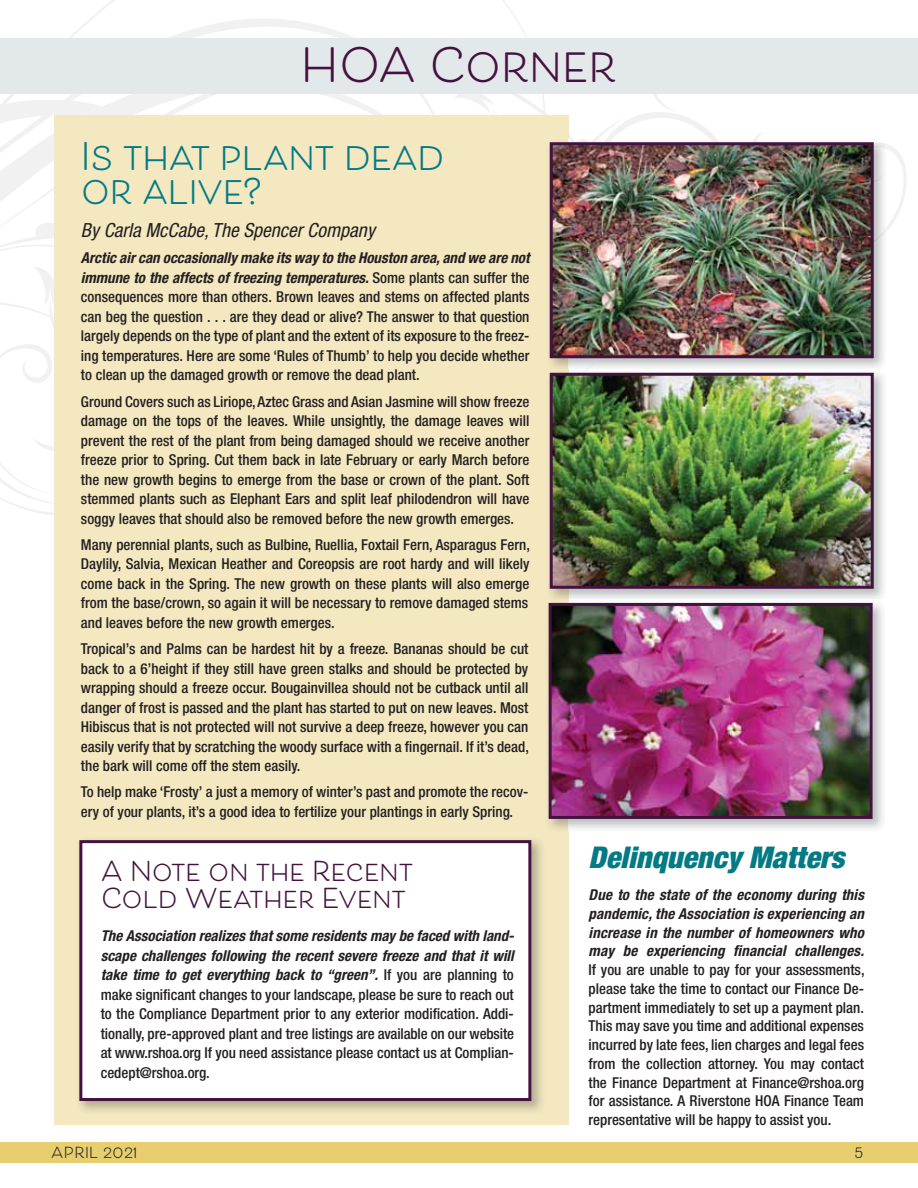
<style>
.page{position:relative;width:918px;height:1188px;background:#fff}
.page>*{position:absolute;margin:0;border:0;box-sizing:border-box;transform-origin:0 0}
.t1{font:700 46.5px "Beloved Sans Basic";color:#43123e}
.t2{font:700 37.5px/34.5px "Beloved Sans Basic";letter-spacing:-.01em;color:#037a84}
.t3{font:italic 900 condensed 30px "Helvetica Neue";color:#037a84}
.t4{font:700 27px/27px "Beloved Sans Basic";color:#43123e}
.t5{font:italic condensed 19.5px "Helvetica Neue";color:#231f20}
.t6{font:500 condensed 15px/19.5px "Helvetica Neue";color:#231f20;text-align:justify}
.t7{font:italic 700 condensed 15px/18.8px "Helvetica Neue";letter-spacing:.01em;color:#231f20;text-align:justify}
.t8{font:700 15px "Beloved Sans Basic";letter-spacing:.02em;color:#231f20}
.s1{font-weight:700;font-style:italic}
</style>
<div class="page">
<svg style="left:0;top:202px;width:54px;height:313px"></svg>
<svg style="left:0;top:153px;width:54px;height:49px"></svg>
<svg style="left:0;top:116px;width:54px;height:37px"></svg>
<svg style="left:0;top:0;width:545px;height:116px"></svg>
<svg style="left:454px;top:93px;width:44px;height:21px"></svg>
<svg style="left:594px;top:93px;width:123px;height:21px"></svg>
<svg style="left:264px;top:114px;width:643px;height:117px"></svg>
<div style="left:0;top:1142px;width:918px;height:21px;background:#e7ce6f"></div>
<div style="left:0;top:38px;width:918px;height:55px;background:#e3e8ea"></div>
<div style="left:54px;top:116px;width:514px;height:1009px;background:#f4e8c1"></div>
<img style="left:79px;top:840px;width:463px;height:271px">
<div style="left:81px;top:842px;width:449px;height:257px;background:#fff"></div>
<div style="left:79px;top:840px;width:452px;height:261px;border:3px solid #43123e"></div>
<img style="left:549px;top:603px;width:324px;height:216px">
<img style="left:569px;top:358px;width:55px;height:11px">
<img style="left:749px;top:139px;width:12px;height:3px">
<img style="left:568px;top:139px;width:166px;height:3px">
<img style="left:874px;top:143px;width:12px;height:135px">
<img style="left:554px;top:146px;width:316px;height:208px">
<div style="left:550px;top:142px;width:324px;height:216px;border:3px solid #43123e"></div>
<img style="left:568px;top:371px;width:18px;height:2px">
<img style="left:554px;top:377px;width:316px;height:208px">
<div style="left:550px;top:373px;width:324px;height:216px;border:3px solid #43123e"></div>
<h1 class="t1" style="left:301px;top:39px;width:317px">HOA Corner</h1>
<h2 class="t2" style="left:81px;top:139px;width:365px">Is that plant dead or alive?</h2>
<h3 class="t5" style="left:81px;top:223px;width:295px">By Carla McCabe, The Spencer Company</h3>
<p class="t6" style="left:81px;top:250px;width:450px"><span class="s1">Arctic air can occasionally make its way to the Houston area, and we are not immune to the affects of freezing temperatures.</span> Some plants can suffer the consequences more than others. Brown leaves and stems on affected plants can beg the question . . . are they dead or alive? The answer to that question largely depends on the type of plant and the extent of its exposure to the freez&shy;ing temperatures. Here are some ‘Rules of Thumb’ to help you decide whether to clean up the damaged growth or remove the dead plant.</p>
<p class="t6" style="left:81px;top:393px;width:450px">Ground Covers such as Liriope, Aztec Grass and Asian Jasmine will show freeze damage on the tops of the leaves. While unsightly, the damage leaves will prevent the rest of the plant from being damaged should we receive another freeze prior to Spring. Cut them back in late February or early March before the new growth begins to emerge from the base or crown of the plant. Soft stemmed plants such as Elephant Ears and split leaf philodendron will have soggy leaves that should also be removed before the new growth emerges.</p>
<p class="t6" style="left:81px;top:536px;width:451px">Many perennial plants, such as Bulbine, Ruellia, Foxtail Fern, Asparagus Fern, Daylily, Salvia, Mexican Heather and Coreopsis are root hardy and will likely come back in the Spring. The new growth on these plants will also emerge from the base/crown, so again it will be necessary to remove damaged stems and leaves before the new growth emerges.</p>
<p class="t6" style="left:81px;top:640px;width:449px">Tropical’s and Palms can be hardest hit by a freeze. Bananas should be cut back to a 6’height if they still have green stalks and should be protected by wrapping should a freeze occur. Bougainvillea should not be cutback until all danger of frost is passed and the plant has started to put on new leaves. Most Hibiscus that is not protected will not survive a deep freeze, however you can easily verify that by scratching the woody surface with a fingernail. If it’s dead, the bark will come off the stem easily.</p>
<p class="t6" style="left:81px;top:784px;width:449px">To help make ‘Frosty’ a just a memory of winter’s past and promote the recov&shy;ery of your plants, it’s a good idea to fertilize your plantings in early Spring.</p>
<h3 class="t4" style="left:101px;top:858px;width:314px">A Note on the Recent<br>Cold Weather Event</h3>
<p class="t6" style="left:101px;top:927px;width:415px"><span class="s1">The Association realizes that some residents may be faced with land&shy;scape challenges following the recent severe freeze and that it will take time to get everything back to “green”.</span> If you are planning to make significant changes to your landscape, please be sure to reach out to the Compliance Department prior to any exterior modification. Addi&shy;tionally, pre-approved plant and tree listings are available on our website at www.rshoa.org If you need assistance please contact us at Complian&shy;cedept@rshoa.org.</p>
<h3 class="t3" style="left:589px;top:846px;width:257px">Delinquency Matters</h3>
<p class="t7" style="left:589px;top:887px;width:277px">Due to the state of the economy during this pandemic, the Association is experiencing an increase in the number of homeowners who may be experiencing financial challenges.</p>
<p class="t6" style="left:589px;top:962px;width:277px;line-height:18.8px">If you are unable to pay for your assessments, please take the time to contact our Finance De&shy;partment immediately to set up a payment plan.<br>This may save you time and additional expenses incurred by late fees, lien charges and legal fees from the collection attorney. You may contact the Finance Department at Finance@rshoa.org for assistance. A Riverstone HOA Finance Team representative will be happy to assist you.</p>
<p class="t8" style="left:51px;top:1144px;width:87px">APRIL 2021</p>
<p class="t8" style="left:854px;top:1144px;width:10px">5</p>
</div>
